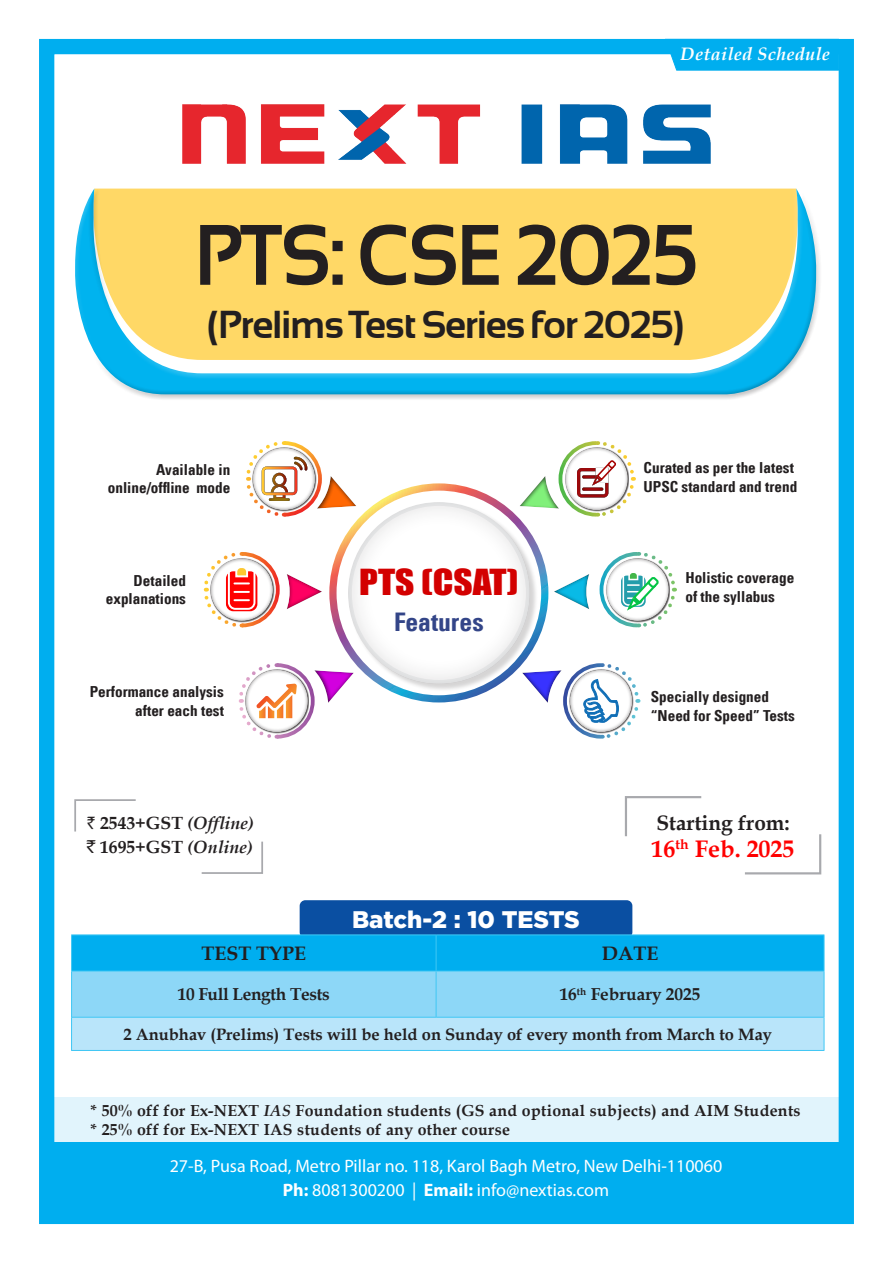
<style>
.page{position:relative;width:893px;height:1263px;background:#fff}
.page>*{position:absolute;margin:0;border:0;box-sizing:border-box;transform-origin:0 0}
.t1{font:700 85.65px "Sansation";letter-spacing:-.02em;color:#231f20;scale:.91 1}
.t2{font:700 38.7px "Sansation";letter-spacing:-.02em;color:#231f20}
.t3{font:33px "Impact";color:#d30000;scale:1.13 1}
.t4{font:700 condensed 25.65px "Univers LT";color:#334588}
.t5{font:900 24px "Gotham";color:#fff}
.t6{font:700 24px "Book Antiqua";color:#f00}
.t7{font:700 20.85px "Book Antiqua";color:#231f20}
.t8{font:700 19.5px "Book Antiqua";color:#231f20}
.t9{font:18px "Myriad Pro";color:#fff}
.t10{font:italic 700 18px "Book Antiqua";letter-spacing:.02em;color:#fff}
.t11{font:italic 700 17.55px "Book Antiqua";color:#231f20}
.t12{font:700 17.55px "Book Antiqua";color:#231f20}
.t13{font:700 17.25px "Book Antiqua";letter-spacing:-.02em;color:#231f20}
.t14{font:700 17.25px "Book Antiqua";color:#231f20}
.t15{font:700 16.5px "Book Antiqua";color:#231f20}
.t16{font:700 15.9px "Book Antiqua";letter-spacing:.02em;color:#231f20}
.t17{font:700 condensed 15.15px/18.3px "Univers LT";color:#231f20}
.s1{font-family:"Rupee";font-weight:400;font-style:normal}
.s2{font-style:normal}
.s3{font-family:"Rupee Foradian";font-weight:400}
.s4{font-style:italic}
.s5{font-weight:700}
</style>
<div class="page">
<img style="left:182px;top:104px;width:529px;height:60px">
<div style="left:70px;top:184px;width:733px;height:195px;background:#fff;opacity:.75"></div>
<div style="left:88px;top:187px;width:734px;height:213px;background:#231f20;opacity:.75"></div>
<div style="left:54px;top:1097px;width:785px;height:45px;background:#e1f4fc"></div>
<div style="left:39px;top:39px;width:815px;height:1185px;border:15px solid #00aeef"></div>
<svg style="left:665px;top:38px;width:174px;height:33px"></svg>
<div style="left:300px;top:900px;width:332px;height:38px;background:#0a4fa2;border-radius:6px"></div>
<svg style="left:72px;top:935px;width:752px;height:82px"></svg>
<div style="left:72px;top:1017px;width:752px;height:33px;background:#b9e5fa"></div>
<hr style="left:71px;top:934px;width:365px;height:1px;background:#40c7f4">
<hr style="left:71px;top:935px;width:1px;height:36px;background:#40c7f4">
<hr style="left:436px;top:934px;width:388px;height:1px;background:#40c7f4">
<hr style="left:436px;top:935px;width:1px;height:36px;background:#40c7f4">
<hr style="left:824px;top:935px;width:1px;height:36px;background:#40c7f4">
<hr style="left:72px;top:1017px;width:364px;height:1px;background:#40c7f4">
<hr style="left:436px;top:1017px;width:388px;height:1px;background:#40c7f4">
<hr style="left:71px;top:1050px;width:365px;height:1px;background:#40c7f4">
<hr style="left:436px;top:1050px;width:388px;height:1px;background:#40c7f4">
<hr style="left:71px;top:971px;width:365px;height:1px;background:#40c7f4">
<hr style="left:71px;top:971px;width:1px;height:46px;background:#40c7f4">
<hr style="left:436px;top:971px;width:388px;height:1px;background:#40c7f4">
<hr style="left:436px;top:971px;width:1px;height:46px;background:#40c7f4">
<hr style="left:824px;top:971px;width:1px;height:46px;background:#40c7f4">
<hr style="left:71px;top:1017px;width:1px;height:33px;background:#40c7f4">
<hr style="left:824px;top:1017px;width:1px;height:33px;background:#40c7f4">
<div style="left:50px;top:1142px;width:792px;height:68px;background:#00aeef"></div>
<svg style="left:329px;top:483px;width:219px;height:219px"></svg>
<div style="left:349px;top:502px;width:189px;height:190px;background:#231f20;opacity:.19"></div>
<div style="left:337px;top:501px;width:195px;height:183px;background:#231f20;opacity:.19"></div>
<svg style="left:599px;top:552px;width:78px;height:76px"></svg>
<svg style="left:238px;top:655px;width:125px;height:84px"></svg>
<svg style="left:513px;top:655px;width:128px;height:84px"></svg>
<svg style="left:246px;top:441px;width:120px;height:83px"></svg>
<svg style="left:510px;top:441px;width:126px;height:83px"></svg>
<svg style="left:203px;top:552px;width:77px;height:76px"></svg>
<div style="left:286px;top:573px;width:38px;height:39px;background:#231f20;opacity:.75"></div>
<div style="left:552px;top:573px;width:38px;height:39px;background:#231f20;opacity:.75"></div>
<svg style="left:624px;top:796px;width:78px;height:41px"></svg>
<svg style="left:745px;top:834px;width:77px;height:41px"></svg>
<svg style="left:74px;top:799px;width:62px;height:33px"></svg>
<svg style="left:201px;top:841px;width:62px;height:33px"></svg>
<p class="t10" style="left:681px;top:42px;width:151px">Detailed Schedule</p>
<p class="t1" style="left:194px;top:206px;width:553px">PTS: CSE 2025</p>
<p class="t2" style="left:207px;top:302px;width:479px">(Prelims Test Series for 2025)</p>
<p class="t17" style="left:108px;top:461px;width:124px;text-align:right">Available in online/offline mode</p>
<p class="t17" style="left:644px;top:459px;width:155px">Curated as per the latest<br>UPSC standard and trend</p>
<p class="t17" style="left:106px;top:571px;width:82px;text-align:right">Detailed explanations</p>
<p class="t3" style="left:359px;top:557px;width:142px">PTS (CSAT)</p>
<p class="t4" style="left:394px;top:606px;width:91px">Features</p>
<p class="t17" style="left:685px;top:569px;width:110px">Holistic coverage of the syllabus</p>
<p class="t17" style="left:90px;top:683px;width:136px;text-align:right">Performance analysis after each test</p>
<p class="t17" style="left:651px;top:688px;width:146px">Specially designed “Need for Speed” Tests</p>
<p class="t11" style="left:87px;top:811px;width:169px"><span class="s1">`</span> <span class="s2">2543+GST</span> (Offline)</p>
<p class="t12" style="left:87px;top:835px;width:168px"><span class="s3">`</span> 1695+GST <span class="s4">(Online)</span></p>
<p class="t7" style="left:656px;top:808px;width:135px">Starting from:</p>
<p class="t6" style="left:652px;top:833px;width:144px">16<sup>th</sup> Feb. 2025</p>
<p class="t5" style="left:352px;top:905px;width:229px">Batch-2 : 10 TESTS</p>
<p class="t8" style="left:202px;top:940px;width:106px">TEST TYPE</p>
<p class="t8" style="left:602px;top:940px;width:58px">DATE</p>
<p class="t13" style="left:178px;top:983px;width:154px">10 Full Length Tests</p>
<p class="t14" style="left:560px;top:983px;width:142px">16<sup>th</sup> February 2025</p>
<p class="t15" style="left:124px;top:1023px;width:650px">2 Anubhav (Prelims) Tests will be held on Sunday of every month from March to May</p>
<p class="t16" style="left:90px;top:1099px;width:712px">* 50% off for Ex-NEXT <span class="s4">IAS</span> Foundation students (GS and optional subjects) and AIM Students</p>
<p class="t16" style="left:90px;top:1118px;width:422px">* 25% off for Ex-NEXT IAS students of any other course</p>
<p class="t9" style="left:170px;top:1154px;width:554px">27-B, Pusa Road, Metro Pillar no. 118, Karol Bagh Metro, New Delhi-110060</p>
<p class="t9" style="left:283px;top:1178px;width:328px"><span class="s5">Ph:</span> 8081300200 | <span class="s5">Email:</span> info@nextias.com</p>
</div>
